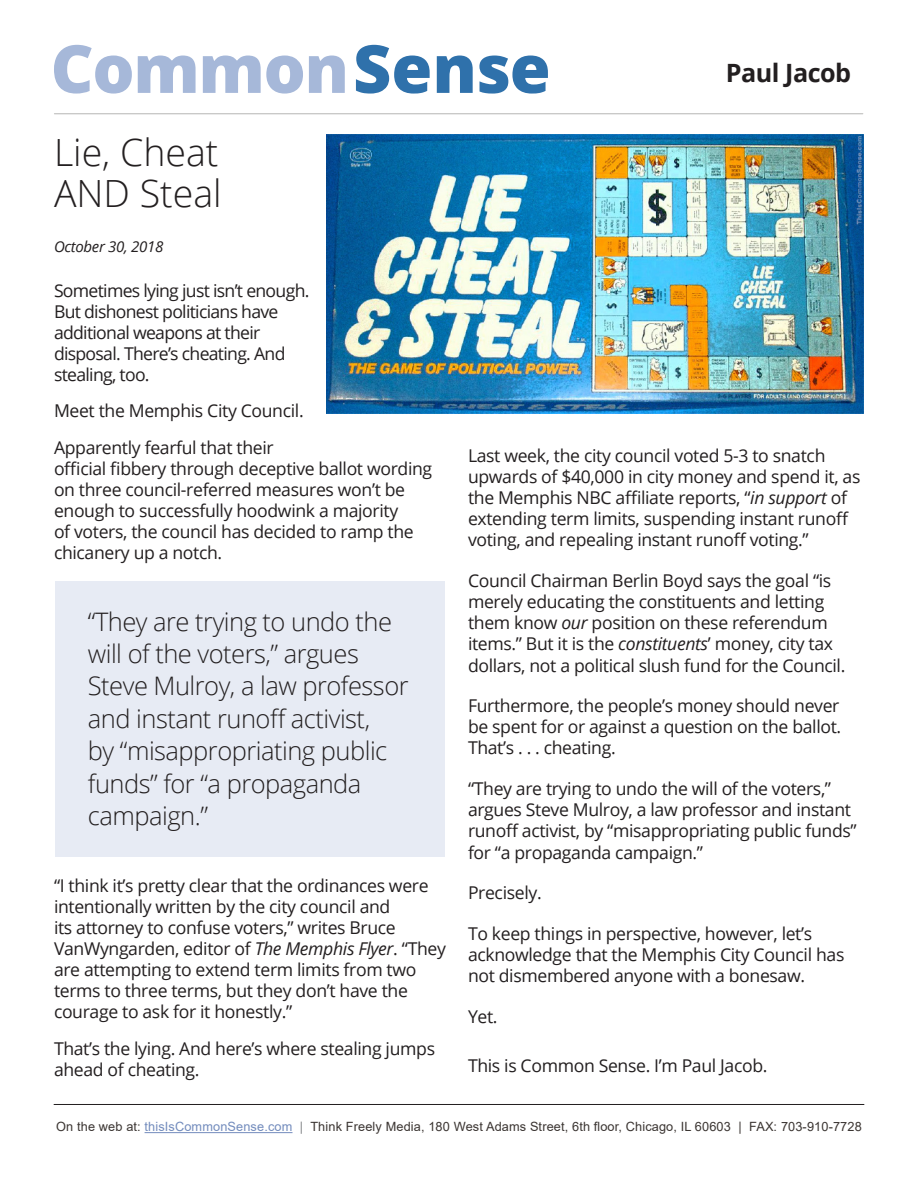
<style>
.page{position:relative;width:918px;height:1188px;background:#fff}
.page>*{position:absolute;margin:0;border:0;box-sizing:border-box;transform-origin:0 0}
.t1{font:800 66.45px "Open Sans";letter-spacing:-.02em;color:#a6b8d9}
.t2{font:300 37.5px/41.4px "Open Sans";color:#231f20}
.t3{font:300 25.5px/32.4px "Open Sans";letter-spacing:-.02em;color:#231f20}
.t4{font:700 25.2px "Open Sans";letter-spacing:-.02em;color:#231f20}
.t5{font:17.7px/21.1px "Open Sans";letter-spacing:-.02em;color:#231f20}
.t6{font:17.7px/21.1px "Open Sans";letter-spacing:-.04em;color:#231f20}
.t7{font:italic 15px "Open Sans";letter-spacing:-.02em;color:#231f20}
.t8{font:12.75px "Arial";letter-spacing:.01em;color:#3b3532}
.s1{color:#2f71ab}
.s2{font-style:italic}
.s3{color:#738cbd}
.s4{color:#808285}
</style>
<div class="page">
<hr style="left:145px;top:1132px;width:148px;height:1px;background:#738cbd">
<img style="left:327px;top:134px;width:536px;height:280px">
<hr style="left:54px;top:1104px;width:810px;height:1px;background:#231f20">
<hr style="left:54px;top:114px;width:809px;height:1px;background:#b6b6b4">
<div style="left:55px;top:581px;width:390px;height:276px;background:#e7ebf4"></div>
<p class="t1" style="left:51px;top:18px;width:502px">Common<span class="s1">Sense</span></p>
<p class="t4" style="left:726px;top:55px;width:127px">Paul Jacob</p>
<p class="t2" style="left:54px;top:131px;width:169px">Lie, Cheat<br>AND Steal</p>
<p class="t7" style="left:54px;top:236px;width:111px">October 30, 2018</p>
<p class="t6" style="left:54px;top:279px;width:257px">Sometimes lying just isn’t enough.<br>But dishonest politicians have additional weapons at their disposal. There’s cheating. And stealing, too.</p>
<p class="t5" style="left:54px;top:400px;width:251px">Meet the Memphis City Council.</p>
<p class="t5" style="left:54px;top:436px;width:380px">Apparently fearful that their<br>official fibbery through deceptive ballot wording on three council-referred measures won’t be enough to successfully hoodwink a majority<br>of voters, the council has decided to ramp the chicanery up a notch.</p>
<p class="t3" style="left:88px;top:604px;width:322px">“They are trying to undo the will of the voters,” argues<br>Steve Mulroy, a law professor and instant runoff activist,<br>by “misappropriating public funds” for “a propaganda campaign.”</p>
<p class="t5" style="left:54px;top:874px;width:393px">“I think it’s pretty clear that the ordinances were intentionally written by the city council and<br>its attorney to confuse voters,” writes Bruce VanWyngarden, editor of <span class="s2">The Memphis Flyer</span>. “They are attempting to extend term limits from two terms to three terms, but they don’t have the courage to ask for it honestly.”</p>
<p class="t5" style="left:54px;top:1037px;width:383px">That’s the lying. And here’s where stealing jumps ahead of cheating.</p>
<p class="t5" style="left:468px;top:444px;width:394px">Last week, the city council voted 5-3 to snatch upwards of $40,000 in city money and spend it, as the Memphis NBC affiliate reports, “<span class="s2">in support</span> of extending term limits, suspending instant runoff voting, and repealing instant runoff voting.”</p>
<p class="t5" style="left:468px;top:569px;width:379px">Council Chairman Berlin Boyd says the goal “is merely educating the constituents and letting them know <span class="s2">our</span> position on these referendum items.” But it is the <span class="s2">constituents</span>’ money, city tax dollars, not a political slush fund for the Council.</p>
<p class="t5" style="left:468px;top:695px;width:375px;text-align:justify">Furthermore, the people’s money should never be spent for or against a question on the ballot.<br>That’s . . . cheating.</p>
<p class="t5" style="left:468px;top:778px;width:390px">“They are trying to undo the will of the voters,” argues Steve Mulroy, a law professor and instant runoff activist, by “misappropriating public funds” for “a propaganda campaign.”</p>
<p class="t5" style="left:468px;top:882px;width:75px">Precisely.</p>
<p class="t5" style="left:468px;top:922px;width:378px">To keep things in perspective, however, let’s acknowledge that the Memphis City Council has not dismembered anyone with a bonesaw.</p>
<p class="t5" style="left:468px;top:1005px;width:31px">Yet.</p>
<p class="t5" style="left:468px;top:1055px;width:301px">This is Common Sense. I’m Paul Jacob.</p>
<p class="t8" style="left:56px;top:1118px;width:807px">On the web at: <span class="s3">thisIsCommonSense.com</span> <span class="s4">|</span> Think Freely Media, 180 West Adams Street, 6th floor, Chicago, IL 60603 | FAX: 703-910-7728</p>
</div>
